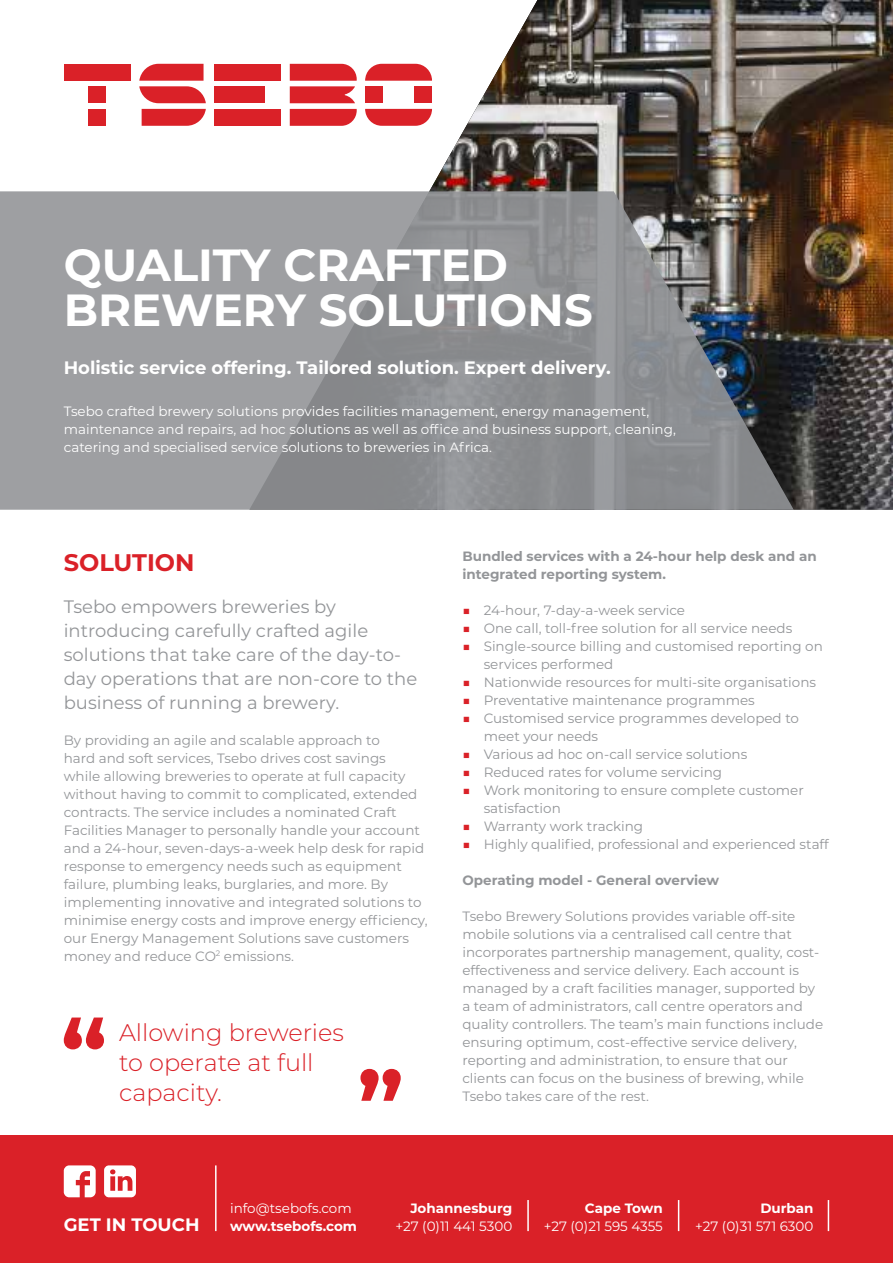
<style>
.page{position:relative;width:893px;height:1263px;background:#fff}
.page>*{position:absolute;margin:0;border:0;box-sizing:border-box;transform-origin:0 0}
.t1{font:700 45px/45px "Montserrat";color:#fff}
.t2{font:300 24px/30px "Montserrat";color:#da2128}
.t3{font:700 24px "Montserrat";color:#da2128}
.t4{font:18px/24px "Montserrat";color:#939598}
.t5{font:700 18px "Montserrat";color:#fff}
.t6{font:13.5px/18px "Montserrat";color:#939598}
.t7{font:13.5px/18px "Montserrat";color:#fff}
.t8{font:700 13.5px/18px "Montserrat";color:#939598}
.t9{font:700 13.5px "Montserrat";color:#fff}
.s1{color:#da2128}
</style>
<div class="page">
<img style="left:349px;top:0;width:544px;height:509px">
<div style="left:0;top:1135px;width:893px;height:128px;background:#da2128"></div>
<svg style="left:64px;top:1165px;width:32px;height:32px"></svg>
<svg style="left:104px;top:1165px;width:32px;height:32px"></svg>
<div style="left:214px;top:64px;width:67px;height:17px;background:#da2128"></div>
<div style="left:214px;top:109px;width:67px;height:17px;background:#da2128"></div>
<div style="left:214px;top:86px;width:51px;height:17px;background:#da2128"></div>
<svg style="left:142px;top:109px;width:64px;height:17px"></svg>
<svg style="left:139px;top:64px;width:67px;height:39px"></svg>
<svg style="left:365px;top:64px;width:67px;height:17px"></svg>
<div style="left:365px;top:86px;width:17px;height:17px;background:#da2128"></div>
<div style="left:415px;top:86px;width:17px;height:17px;background:#da2128"></div>
<svg style="left:365px;top:109px;width:67px;height:17px"></svg>
<div style="left:64px;top:64px;width:67px;height:17px;background:#da2128"></div>
<div style="left:89px;top:109px;width:17px;height:17px;background:#da2128"></div>
<div style="left:89px;top:86px;width:17px;height:17px;background:#da2128"></div>
<svg style="left:290px;top:109px;width:67px;height:17px"></svg>
<svg style="left:290px;top:64px;width:67px;height:39px"></svg>
<hr style="left:215px;top:1165px;width:2px;height:66px;background:#fff">
<hr style="left:828px;top:1200px;width:1px;height:31px;background:#fff">
<hr style="left:678px;top:1200px;width:1px;height:31px;background:#fff">
<hr style="left:527px;top:1200px;width:2px;height:31px;background:#fff">
<svg style="left:0;top:191px;width:794px;height:319px;background:#8d8d90"></svg>
<svg style="left:64px;top:1017px;width:40px;height:32px"></svg>
<svg style="left:360px;top:1069px;width:41px;height:32px"></svg>
<h1 class="t1" style="left:64px;top:240px;width:530px">QUALITY CRAFTED<br>BREWERY SOLUTIONS</h1>
<h3 class="t5" style="left:64px;top:354px;width:548px">Holistic service offering. Tailored solution. Expert delivery.</h3>
<p class="t7" style="left:64px;top:402px;width:614px">Tsebo crafted brewery solutions provides facilities management, energy management, maintenance and repairs, ad hoc solutions as well as office and business support, cleaning, catering and specialised service solutions to breweries in Africa.</p>
<h2 class="t3" style="left:64px;top:545px;width:132px">SOLUTION</h2>
<h3 class="t4" style="left:64px;top:594px;width:355px">Tsebo empowers breweries by introducing carefully crafted agile solutions that take care of the day-to&shy;day operations that are non-core to the business of running a brewery.</h3>
<p class="t6" style="left:64px;top:731px;width:365px">By providing an agile and scalable approach to<br>hard and soft services, Tsebo drives cost savings<br>while allowing breweries to operate at full capacity without having to commit to complicated, extended contracts. The service includes a nominated Craft Facilities Manager to personally handle your account and a 24-hour, seven-days-a-week help desk for rapid response to emergency needs such as equipment failure, plumbing leaks, burglaries, and more. By implementing innovative and integrated solutions to minimise energy costs and improve energy efficiency, our Energy Management Solutions save customers money and reduce CO<sup>2</sup> emissions.</p>
<h2 class="t2" style="left:119px;top:1016px;width:226px">Allowing breweries to operate at full capacity.</h2>
<p class="t8" style="left:462px;top:546px;width:356px">Bundled services with a 24-hour help desk and an integrated reporting system.</p>
<p class="t6" style="left:462px;top:600px;width:224px"><span class="s1">■</span> 24-hour, 7-day-a-week service</p>
<p class="t6" style="left:462px;top:618px;width:331px"><span class="s1">■</span> One call, toll-free solution for all service needs</p>
<p class="t6" style="left:484px;top:636px;width:341px;text-indent:-21px"><span class="s1">■</span> Single-source billing and customised reporting on services performed</p>
<p class="t6" style="left:462px;top:672px;width:355px"><span class="s1">■</span> Nationwide resources for multi-site organisations</p>
<p class="t6" style="left:462px;top:690px;width:294px"><span class="s1">■</span> Preventative maintenance programmes</p>
<p class="t6" style="left:484px;top:708px;width:317px;text-indent:-21px"><span class="s1">■</span> Customised service programmes developed to meet your needs</p>
<p class="t6" style="left:462px;top:744px;width:286px"><span class="s1">■</span> Various ad hoc on-call service solutions</p>
<p class="t6" style="left:462px;top:762px;width:261px"><span class="s1">■</span> Reduced rates for volume servicing</p>
<p class="t6" style="left:484px;top:780px;width:321px;text-indent:-21px"><span class="s1">■</span> Work monitoring to ensure complete customer satisfaction</p>
<p class="t6" style="left:462px;top:816px;width:182px"><span class="s1">■</span> Warranty work tracking</p>
<p class="t6" style="left:462px;top:834px;width:368px"><span class="s1">■</span> Highly qualified, professional and experienced staff</p>
<p class="t8" style="left:462px;top:870px;width:258px">Operating model - General overview</p>
<p class="t6" style="left:462px;top:906px;width:362px">Tsebo Brewery Solutions provides variable off-site mobile solutions via a centralised call centre that incorporates partnership management, quality, cost&shy;effectiveness and service delivery. Each account is managed by a craft facilities manager, supported by a team of administrators, call centre operators and quality controllers. The team’s main functions include ensuring optimum, cost-effective service delivery, reporting and administration, to ensure that our clients can focus on the business of brewing, while Tsebo takes care of the rest.</p>
<h3 class="t5" style="left:64px;top:1212px;width:137px">GET IN TOUCH</h3>
<p class="t7" style="left:230px;top:1199px;width:123px">info@tsebofs.com</p>
<p class="t9" style="left:230px;top:1216px;width:129px">www.tsebofs.com</p>
<p class="t9" style="left:410px;top:1198px;width:103px">Johannesburg</p>
<p class="t7" style="left:395px;top:1217px;width:118px">+27 (0)11 441 5300</p>
<p class="t9" style="left:585px;top:1198px;width:80px">Cape Town</p>
<p class="t7" style="left:544px;top:1217px;width:121px">+27 (0)21 595 4355</p>
<p class="t9" style="left:760px;top:1198px;width:55px">Durban</p>
<p class="t7" style="left:695px;top:1217px;width:120px">+27 (0)31 571 6300</p>
</div>
